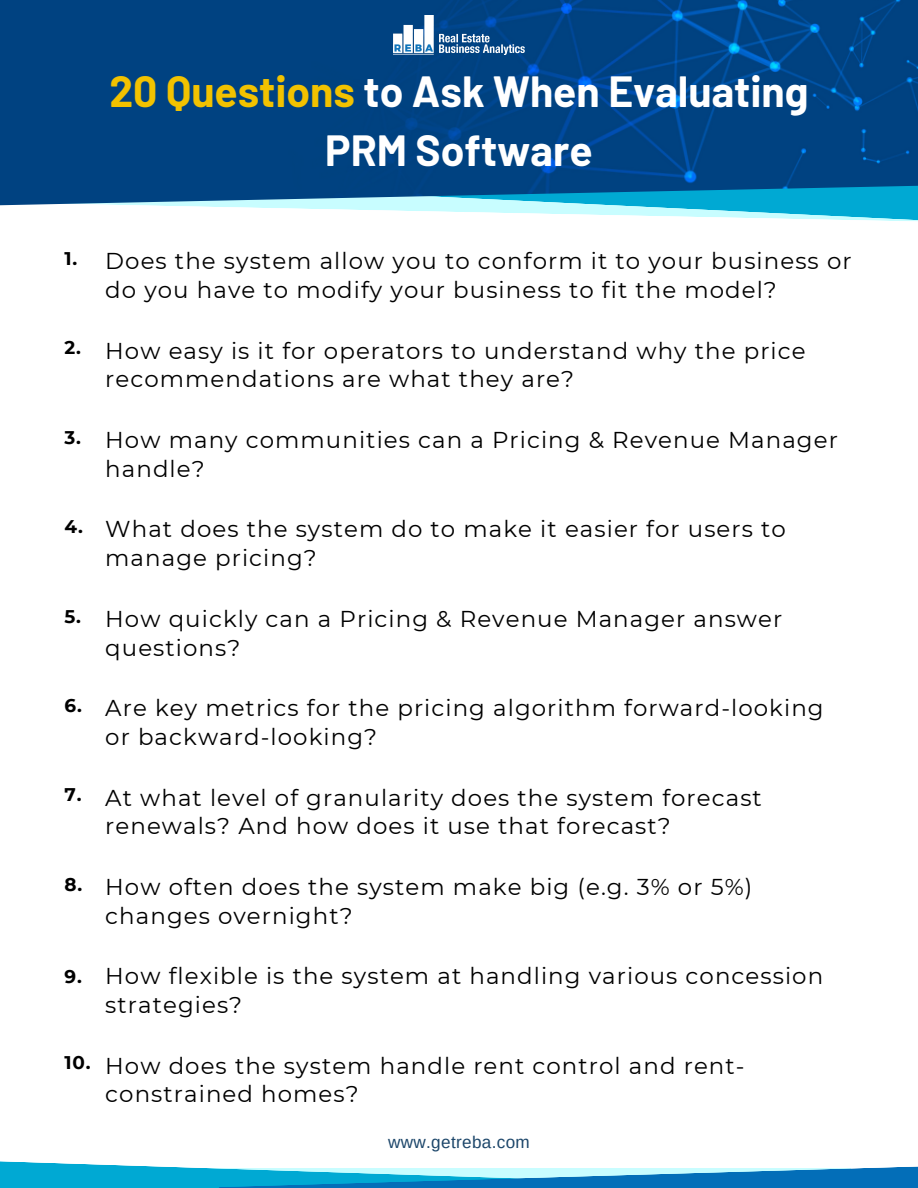
<style>
.page{position:relative;width:918px;height:1188px;background:#fff}
.page>*{position:absolute;margin:0;border:0;box-sizing:border-box;transform-origin:0 0}
.t1{font:700 42.6px/58.7px "Barlow";color:#fff;text-align:center}
.t2{font:22.95px/28.7px "Montserrat";letter-spacing:.045em;color:#000}
.t3{font:700 18.3px "Montserrat";color:#000}
.t4{font:17.1px "Arimo";letter-spacing:.02em;color:#1c466a}
.s1{color:#f2c200}
</style>
<div class="page">
<svg style="left:298px;top:206px;width:620px;height:15px"></svg>
<svg style="left:0;top:1161px;width:918px;height:27px"></svg>
<img style="left:0;top:0;width:918px;height:206px">
<img style="left:394px;top:16px;width:130px;height:38px">
<p class="t1" style="left:109px;top:61px;width:701px"><span class="s1">20 Questions</span> to Ask When Evaluating<br>PRM Software</p>
<p class="t3" style="left:65px;top:247px;width:14px">1.</p>
<p class="t2" style="left:105px;top:247px;width:748px">Does the system allow you to conform it to your business or do you have to modify your business to fit the model?</p>
<p class="t3" style="left:65px;top:337px;width:18px">2.</p>
<p class="t2" style="left:105px;top:336px;width:702px">How easy is it for operators to understand why the price recommendations are what they are?</p>
<p class="t3" style="left:65px;top:426px;width:18px">3.</p>
<p class="t2" style="left:105px;top:426px;width:734px">How many communities can a Pricing &amp; Revenue Manager handle?</p>
<p class="t3" style="left:65px;top:515px;width:20px">4.</p>
<p class="t2" style="left:105px;top:515px;width:682px">What does the system do to make it easier for users to manage pricing?</p>
<p class="t3" style="left:65px;top:605px;width:18px">5.</p>
<p class="t2" style="left:105px;top:604px;width:678px">How quickly can a Pricing &amp; Revenue Manager answer questions?</p>
<p class="t3" style="left:65px;top:694px;width:19px">6.</p>
<p class="t2" style="left:105px;top:694px;width:720px">Are key metrics for the pricing algorithm forward-looking or backward-looking?</p>
<p class="t3" style="left:65px;top:784px;width:19px">7.</p>
<p class="t2" style="left:105px;top:783px;width:658px">At what level of granularity does the system forecast renewals? And how does it use that forecast?</p>
<p class="t3" style="left:65px;top:873px;width:19px">8.</p>
<p class="t2" style="left:105px;top:872px;width:649px">How often does the system make big (e.g. 3% or 5%) changes overnight?</p>
<p class="t3" style="left:65px;top:965px;width:19px">9.</p>
<p class="t2" style="left:105px;top:962px;width:719px">How flexible is the system at handling various concession strategies?</p>
<p class="t3" style="left:65px;top:1052px;width:28px">10.</p>
<p class="t2" style="left:105px;top:1051px;width:641px">How does the system handle rent control and rent&shy;constrained homes?</p>
<p class="t4" style="left:388px;top:1133px;width:143px">www.getreba.com</p>
</div>
